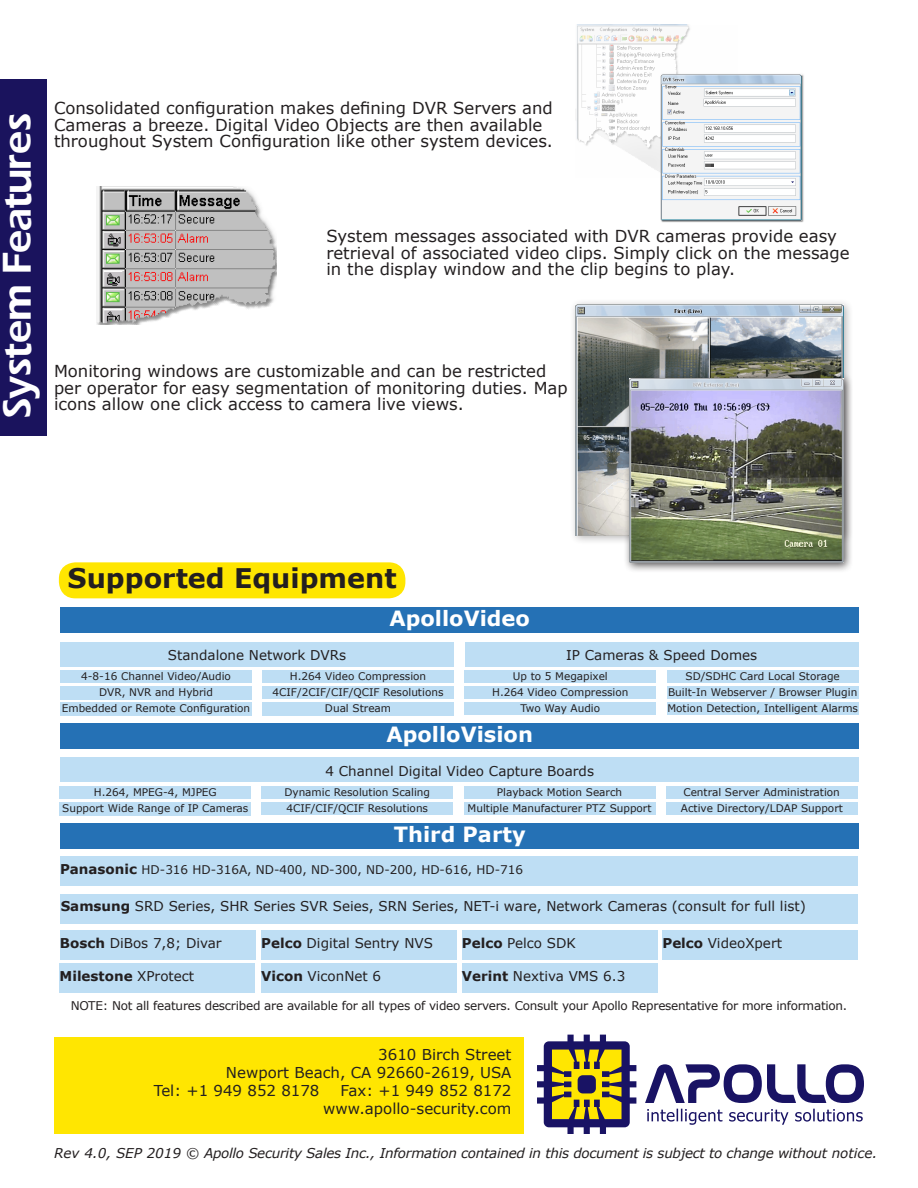
<style>
.page{position:relative;width:918px;height:1188px;background:#fff}
.page>*{position:absolute;margin:0;border:0;box-sizing:border-box;transform-origin:0 0}
.t1{font:900 44.55px "Eras";color:#fff}
.t2{font:700 27px "Verdana";color:#231f20}
.t3{font:700 21px "Verdana";color:#fff}
.t4{font:16.5px/16.5px "Verdana";color:#231f20}
.t5{font:15px "Verdana";color:#231f20}
.t6{font:13.5px "Verdana";color:#231f20}
.t7{font:italic 13.5px "Verdana";letter-spacing:-.02em;color:#231f20}
.t8{font:700 13.5px "Verdana";color:#231f20}
.t9{font:12px "Verdana";letter-spacing:-.02em;color:#231f20}
.t10{font:12px "Verdana";color:#231f20}
.t11{font:10.5px "Verdana";color:#231f20}
.s1{font-weight:700;font-size:13.5px}
.s2{font-weight:700}
.s3{font-weight:400}
</style>
<div class="page">
<div style="left:61px;top:894px;width:797px;height:29px;background:#bedef4"></div>
<svg style="left:537px;top:1035px;width:327px;height:99px"></svg>
<div style="left:54px;top:1038px;width:470px;height:96px;background:#ffe601"></div>
<div style="left:0;top:80px;width:47px;height:356px;background:#1a135d"></div>
<div style="left:59px;top:562px;width:346px;height:36px;background:#ffe601;border-radius:16px"></div>
<div style="left:60px;top:607px;width:799px;height:26px;background:#2571b5"></div>
<div style="left:60px;top:723px;width:799px;height:25px;background:#2571b5"></div>
<div style="left:60px;top:642px;width:394px;height:25px;background:#bedef4"></div>
<div style="left:465px;top:642px;width:393px;height:25px;background:#bedef4"></div>
<div style="left:60px;top:671px;width:192px;height:12px;background:#bedef4"></div>
<div style="left:262px;top:671px;width:192px;height:12px;background:#bedef4"></div>
<div style="left:465px;top:671px;width:191px;height:12px;background:#bedef4"></div>
<div style="left:667px;top:671px;width:191px;height:12px;background:#bedef4"></div>
<div style="left:60px;top:686px;width:192px;height:14px;background:#bedef4"></div>
<div style="left:262px;top:686px;width:192px;height:13px;background:#bedef4"></div>
<div style="left:465px;top:686px;width:191px;height:13px;background:#bedef4"></div>
<div style="left:667px;top:686px;width:191px;height:13px;background:#bedef4"></div>
<div style="left:262px;top:702px;width:192px;height:14px;background:#bedef4"></div>
<div style="left:60px;top:702px;width:192px;height:14px;background:#bedef4"></div>
<div style="left:667px;top:702px;width:191px;height:13px;background:#bedef4"></div>
<div style="left:465px;top:702px;width:191px;height:13px;background:#bedef4"></div>
<div style="left:60px;top:758px;width:799px;height:24px;background:#bedef4"></div>
<div style="left:60px;top:787px;width:191px;height:12px;background:#bedef4"></div>
<div style="left:262px;top:787px;width:191px;height:12px;background:#bedef4"></div>
<div style="left:464px;top:787px;width:191px;height:12px;background:#bedef4"></div>
<div style="left:666px;top:787px;width:191px;height:12px;background:#bedef4"></div>
<div style="left:60px;top:802px;width:191px;height:14px;background:#bedef4"></div>
<div style="left:262px;top:802px;width:191px;height:13px;background:#bedef4"></div>
<div style="left:464px;top:802px;width:191px;height:13px;background:#bedef4"></div>
<div style="left:666px;top:802px;width:192px;height:13px;background:#bedef4"></div>
<div style="left:60px;top:823px;width:799px;height:26px;background:#2571b5"></div>
<div style="left:60px;top:856px;width:797px;height:30px;background:#bedef4"></div>
<img style="left:576px;top:25px;width:228px;height:198px">
<div style="left:570px;top:299px;width:284px;height:246px;background:#231f20;opacity:.33"></div>
<img style="left:576px;top:305px;width:268px;height:230px">
<div style="left:623px;top:372px;width:231px;height:201px;background:#231f20;opacity:.75"></div>
<img style="left:629px;top:379px;width:215px;height:183px">
<img style="left:96px;top:186px;width:181px;height:138px">
<div style="left:60px;top:930px;width:195px;height:29px;background:#bedef4"></div>
<div style="left:261px;top:930px;width:195px;height:29px;background:#bedef4"></div>
<div style="left:261px;top:964px;width:195px;height:29px;background:#bedef4"></div>
<div style="left:462px;top:964px;width:195px;height:29px;background:#bedef4"></div>
<div style="left:60px;top:964px;width:195px;height:29px;background:#bedef4"></div>
<div style="left:462px;top:930px;width:195px;height:29px;background:#bedef4"></div>
<div style="left:662px;top:930px;width:196px;height:29px;background:#bedef4"></div>
<p class="t1" style="left:-8px;top:417px;width:305px;rotate:-90deg">System Features</p>
<p class="t4" style="left:54px;top:100px;width:501px">Consolidated configuration makes defining DVR Servers and<br>Cameras a breeze. Digital Video Objects are then available throughout System Configuration like other system devices.</p>
<p class="t4" style="left:326px;top:228px;width:525px">System messages associated with DVR cameras provide easy retrieval of associated video clips. Simply click on the message in the display window and the clip begins to play.</p>
<p class="t4" style="left:54px;top:363px;width:515px">Monitoring windows are customizable and can be restricted per operator for easy segmentation of monitoring duties. Map icons allow one click access to camera live views.</p>
<p class="t2" style="left:68px;top:559px;width:331px">Supported Equipment</p>
<p class="t3" style="left:390px;top:604px;width:142px">ApolloVideo</p>
<p class="t6" style="left:168px;top:646px;width:180px">Standalone Network DVRs</p>
<p class="t6" style="left:566px;top:646px;width:192px">IP Cameras &amp; Speed Domes</p>
<p class="t11" style="left:81px;top:669px;width:151px">4-8-16 Channel Video/Audio</p>
<p class="t11" style="left:290px;top:669px;width:138px">H.264 Video Compression</p>
<p class="t11" style="left:513px;top:669px;width:97px">Up to 5 Megapixel</p>
<p class="t11" style="left:686px;top:669px;width:156px">SD/SDHC Card Local Storage</p>
<p class="t11" style="left:99px;top:685px;width:115px">DVR, NVR and Hybrid</p>
<p class="t11" style="left:273px;top:685px;width:172px">4CIF/2CIF/CIF/QCIF Resolutions</p>
<p class="t11" style="left:492px;top:685px;width:138px">H.264 Video Compression</p>
<p class="t11" style="left:668px;top:685px;width:191px">Built-In Webserver / Browser Plugin</p>
<p class="t11" style="left:62px;top:701px;width:190px">Embedded or Remote Configuration</p>
<p class="t11" style="left:325px;top:701px;width:68px">Dual Stream</p>
<p class="t11" style="left:520px;top:701px;width:81px">Two Way Audio</p>
<p class="t11" style="left:667px;top:701px;width:192px">Motion Detection, Intelligent Alarms</p>
<p class="t3" style="left:387px;top:719px;width:148px">ApolloVision</p>
<p class="t6" style="left:325px;top:761px;width:270px">4 Channel Digital Video Capture Boards</p>
<p class="t11" style="left:94px;top:785px;width:124px">H.264, MPEG-4, MJPEG</p>
<p class="t11" style="left:284px;top:785px;width:147px">Dynamic Resolution Scaling</p>
<p class="t11" style="left:497px;top:785px;width:127px">Playback Motion Search</p>
<p class="t11" style="left:683px;top:785px;width:158px">Central Server Administration</p>
<p class="t11" style="left:62px;top:801px;width:188px">Support Wide Range of IP Cameras</p>
<p class="t11" style="left:286px;top:801px;width:143px">4CIF/CIF/QCIF Resolutions</p>
<p class="t11" style="left:468px;top:801px;width:185px">Multiple Manufacturer PTZ Support</p>
<p class="t11" style="left:681px;top:801px;width:163px">Active Directory/LDAP Support</p>
<p class="t3" style="left:394px;top:820px;width:133px">Third Party</p>
<p class="t10" style="left:60px;top:861px;width:465px"><span class="s1">Panasonic</span> HD-316 HD-316A, ND-400, ND-300, ND-200, HD-616, HD-716</p>
<p class="t6" style="left:61px;top:897px;width:747px"><span class="s2">Samsung</span> SRD Series, SHR Series SVR Seies, SRN Series, NET-i ware, Network Cameras (consult for full list)</p>
<p class="t6" style="left:60px;top:934px;width:163px"><span class="s2">Bosch</span> DiBos 7,8; Divar</p>
<p class="t6" style="left:261px;top:934px;width:173px"><span class="s2">Pelco</span> Digital Sentry NVS</p>
<p class="t8" style="left:60px;top:967px;width:136px">Milestone <span class="s3">XProtect</span></p>
<p class="t6" style="left:261px;top:967px;width:121px"><span class="s2">Vicon</span> ViconNet 6</p>
<p class="t6" style="left:462px;top:967px;width:165px"><span class="s2">Verint</span> Nextiva VMS 6.3</p>
<p class="t6" style="left:462px;top:934px;width:115px"><span class="s2">Pelco</span> Pelco SDK</p>
<p class="t6" style="left:662px;top:934px;width:121px"><span class="s2">Pelco</span> VideoXpert</p>
<p class="t9" style="left:71px;top:998px;width:778px">NOTE: Not all features described are available for all types of video servers. Consult your Apollo Representative for more information.</p>
<p class="t5" style="left:378px;top:1044px;width:135px">3610 Birch Street</p>
<p class="t5" style="left:226px;top:1062px;width:287px">Newport Beach, CA 92660-2619, USA</p>
<p class="t5" style="left:154px;top:1080px;width:167px">Tel: +1 949 852 8178</p>
<p class="t5" style="left:341px;top:1080px;width:172px">Fax: +1 949 852 8172</p>
<p class="t5" style="left:323px;top:1098px;width:190px">www.apollo-security.com</p>
<p class="t7" style="left:54px;top:1144px;width:825px">Rev 4.0, SEP 2019 © Apollo Security Sales Inc., Information contained in this document is subject to change without notice.</p>
</div>
